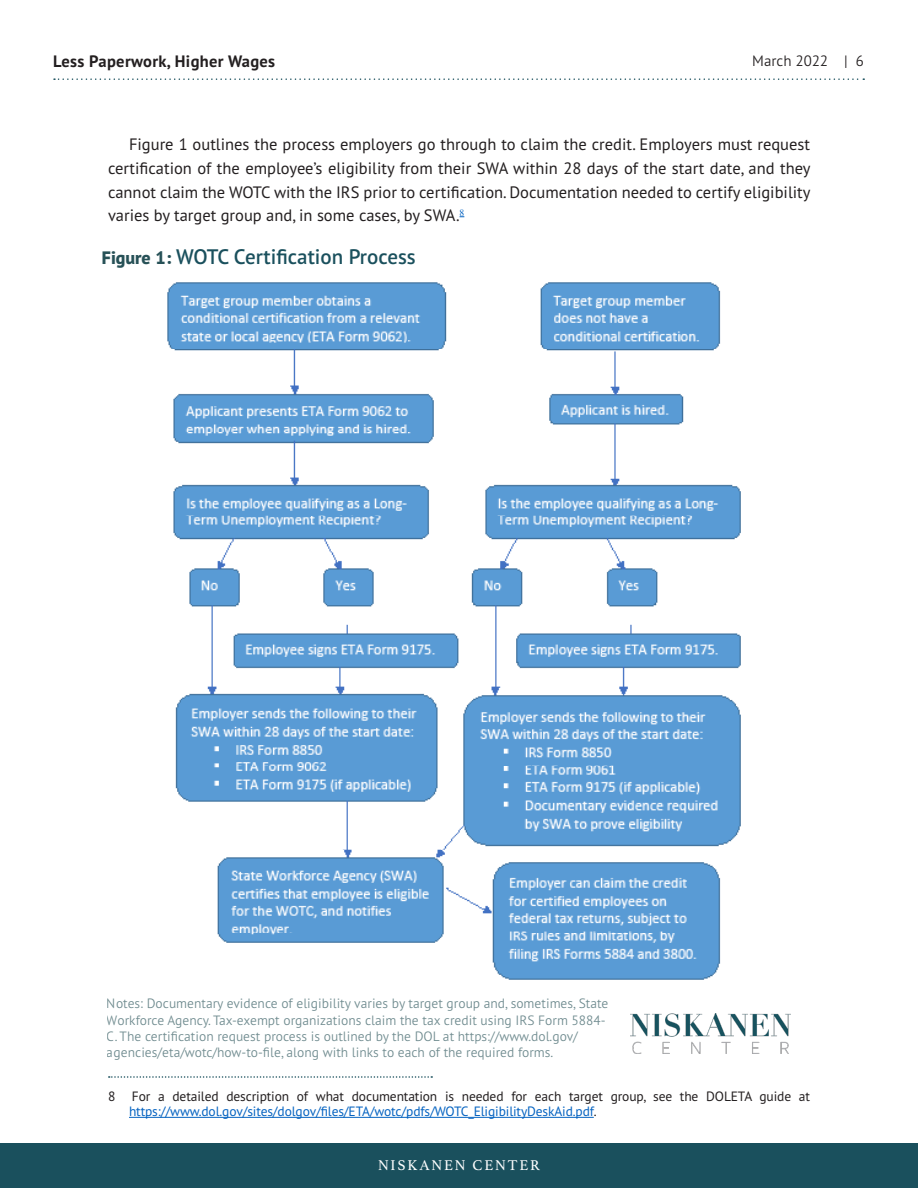
<style>
.page{position:relative;width:918px;height:1188px;background:#fff}
.page>*{position:absolute;margin:0;border:0;box-sizing:border-box;transform-origin:0 0}
.t1{font:600 21px "PT Sans Pro";color:#1a505d}
.Body{font:16.5px/23.7px "PT Sans Pro";color:#231f20;text-align:justify}
.t2{font:700 16.5px "PT Sans Pro";letter-spacing:.02em;color:#231f20}
.t3{font:15px "Athelas";letter-spacing:.12em;color:#fff}
.t4{font:300 15px "PT Sans Pro";color:#231f20}
.t5{font:300 13.5px/16.2px "PT Sans Pro";color:#275157}
.Footnote_text{font:13.5px/15px "PT Sans Pro";letter-spacing:-.01em;color:#231f20}
.s1{font-weight:800;font-size:18px;color:#275157}
.s2{color:#0563c1}
</style>
<div class="page">
<div style="left:0;top:1144px;width:918px;height:44px;background:#1a505d"></div>
<svg style="left:54px;top:78px;width:810px;height:2px"></svg>
<svg style="left:109px;top:1076px;width:323px;height:2px"></svg>
<hr style="left:129px;top:1117px;width:465px;height:1px;background:#0563c1">
<img style="left:630px;top:1014px;width:160px;height:40px">
<img style="left:167px;top:282px;width:574px;height:698px">
<p class="t2" style="left:53px;top:50px;width:223px">Less Paperwork, Higher Wages</p>
<p class="t4" style="left:752px;top:51px;width:113px">March 2022 | 6</p>
<p class="Body" style="left:108px;top:132px;width:704px;text-indent:21px">Figure 1 outlines the process employers go through to claim the credit. Employers must request certification of the employee’s eligibility from their SWA within 28 days of the start date, and they cannot claim the WOTC with the IRS prior to certification. Documentation needed to certify eligibility varies by target group and, in some cases, by SWA.<sup>8</sup></p>
<p class="t1" style="left:102px;top:243px;width:315px"><span class="s1">Figure 1:</span> WOTC Certification Process</p>
<p class="t5" style="left:107px;top:995px;width:503px">Notes: Documentary evidence of eligibility varies by target group and, sometimes, State Workforce Agency. Tax-exempt organizations claim the tax credit using IRS Form 5884- C. The certification request process is outlined by the DOL at https://www.dol.gov/ agencies/eta/wotc/how-to-file, along with links to each of the required forms.</p>
<p class="Footnote_text" style="left:129px;top:1088px;width:683px;text-indent:-21px">8 For a detailed description of what documentation is needed for each target group, see the DOLETA guide at <span class="s2">https://www.dol.gov/sites/dolgov/files/ETA/wotc/pdfs/WOTC_EligibilityDeskAid.pdf</span>.</p>
<p class="t3" style="left:378px;top:1156px;width:163px">NISKANEN CENTER</p>
</div>
